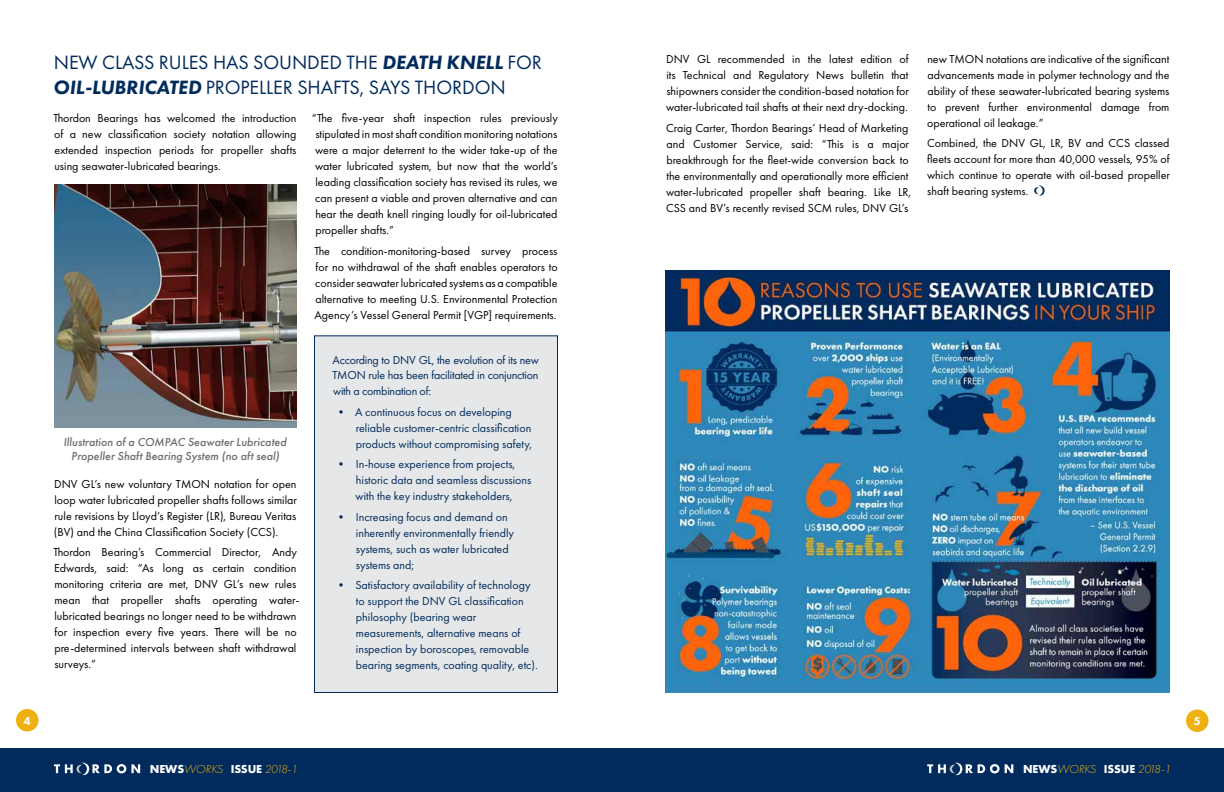
<style>
.page{position:relative;width:1224px;height:792px;background:#fff}
.page>*{position:absolute;margin:0;border:0;box-sizing:border-box;transform-origin:0 0}
.t1{font:20px/25px "Futura PT";letter-spacing:-.005em;color:#002b5c}
.t2{font:12px/16px "Futura PT";color:#000;text-align:justify}
.t3{font:12px/16px "Futura PT";color:#002b5c}
.t4{font:italic 500 12px/14.4px "Futura PT";color:#6d6e71;text-align:center}
.t5{font:italic 300 12px "Futura PT";letter-spacing:-.005em;color:#eeb111}
.t6{font:800 12px "Futura PT";color:#fff}
.s1{font-weight:800;font-style:italic}
.s2{font-weight:700;font-style:normal;color:#fff}
</style>
<div class="page">
<div style="left:314px;top:336px;width:244px;height:356px;background:#e6e7e8"></div>
<div style="left:314px;top:335px;width:244px;height:358px;border:1px solid #002b5c"></div>
<svg style="left:1034px;top:185px;width:11px;height:11px"></svg>
<img style="left:54px;top:185px;width:243px;height:243px">
<div style="left:0;top:748px;width:630px;height:44px;background:#002b5c"></div>
<div style="left:594px;top:748px;width:630px;height:44px;background:#002b5c"></div>
<div style="left:1186px;top:710px;width:22px;height:22px;background:#eeb111;border-radius:50%"></div>
<div style="left:16px;top:709px;width:22px;height:23px;background:#eeb111;border-radius:50%"></div>
<svg style="left:54px;top:763px;width:86px;height:12px"></svg>
<svg style="left:927px;top:763px;width:86px;height:12px"></svg>
<img style="left:666px;top:270px;width:504px;height:423px">
<h1 class="t1" style="left:53px;top:50px;width:490px">NEW CLASS RULES HAS SOUNDED THE <span class="s1">DEATH KNELL</span> FOR<br><span class="s1">OIL-LUBRICATED</span> PROPELLER SHAFTS, SAYS THORDON</h1>
<p class="t2" style="left:53px;top:110px;width:245px">Thordon Bearings has welcomed the introduction of a new classification society notation allowing extended inspection periods for propeller shafts using seawater-lubricated bearings.</p>
<p class="t4" style="left:63px;top:435px;width:225px">Illustration of a COMPAC Seawater Lubricated<br>Propeller Shaft Bearing System (no aft seal)</p>
<p class="t2" style="left:54px;top:476px;width:245px">DNV GL’s new voluntary TMON notation for open loop water lubricated propeller shafts follows similar rule revisions by Lloyd’s Register (LR), Bureau Veritas (BV) and the China Classification Society (CCS).</p>
<p class="t2" style="left:53px;top:544px;width:248px;text-align:left">Thordon Bearing’s Commercial Director, Andy Edwards, said: “As long as certain condition monitoring criteria are met, DNV GL’s new rules mean that propeller shafts operating water&shy;lubricated bearings no longer need to be withdrawn for inspection every five years. There will be no pre-determined intervals between shaft withdrawal surveys.”</p>
<p class="t2" style="left:312px;top:110px;width:248px">“The five-year shaft inspection rules previously stipulated in most shaft condition monitoring notations were a major deterrent to the wider take-up of the water lubricated system, but now that the world’s leading classification society has revised its rules, we can present a viable and proven alternative and can hear the death knell ringing loudly for oil-lubricated propeller shafts.”</p>
<p class="t2" style="left:314px;top:243px;width:245px">The condition-monitoring-based survey process for no withdrawal of the shaft enables operators to consider seawater lubricated systems as a compatible alternative to meeting U.S. Environmental Protection Agency’s Vessel General Permit [VGP] requirements.</p>
<p class="t3" style="left:332px;top:351px;width:208px;text-align:justify">According to DNV GL, the evolution of its new TMON rule has been facilitated in conjunction with a combination of:</p>
<p class="t3" style="left:356px;top:404px;width:178px;text-indent:-21px">• A continuous focus on developing reliable customer-centric classification products without compromising safety,</p>
<p class="t3" style="left:356px;top:456px;width:177px;text-indent:-21px">• In-house experience from projects, historic data and seamless discussions with the key industry stakeholders,</p>
<p class="t3" style="left:356px;top:509px;width:160px;text-indent:-21px">• Increasing focus and demand on inherently environmentally friendly systems, such as water lubricated systems and;</p>
<p class="t3" style="left:356px;top:577px;width:183px;text-indent:-21px">• Satisfactory availability of technology to support the DNV GL classification philosophy (bearing wear measurements, alternative means of inspection by boroscopes, removable bearing segments, coating quality, etc).</p>
<p class="t2" style="left:666px;top:51px;width:245px">DNV GL recommended in the latest edition of its Technical and Regulatory News bulletin that shipowners consider the condition-based notation for water-lubricated tail shafts at their next dry-docking.</p>
<p class="t2" style="left:666px;top:119px;width:247px;text-align:left">Craig Carter, Thordon Bearings’ Head of Marketing and Customer Service, said: “This is a major breakthrough for the fleet-wide conversion back to the environmentally and operationally more efficient water-lubricated propeller shaft bearing. Like LR, CSS and BV’s recently revised SCM rules, DNV GL’s</p>
<p class="t2" style="left:927px;top:51px;width:244px">new TMON notations are indicative of the significant advancements made in polymer technology and the ability of these seawater-lubricated bearing systems to prevent further environmental damage from operational oil leakage.”</p>
<p class="t2" style="left:927px;top:135px;width:245px">Combined, the DNV GL, LR, BV and CCS classed fleets account for more than 40,000 vessels, 95% of which continue to operate with oil-based propeller shaft bearing systems.</p>
<p class="t6" style="left:23px;top:713px;width:9px">4</p>
<p class="t6" style="left:1194px;top:714px;width:9px">5</p>
<p class="t5" style="left:150px;top:762px;width:149px"><span class="s2">NEWS</span>WORKS <span class="s2">ISSUE</span> 2018-1</p>
<p class="t5" style="left:1023px;top:762px;width:149px"><span class="s2">NEWS</span>WORKS <span class="s2">ISSUE</span> 2018-1</p>
</div>
